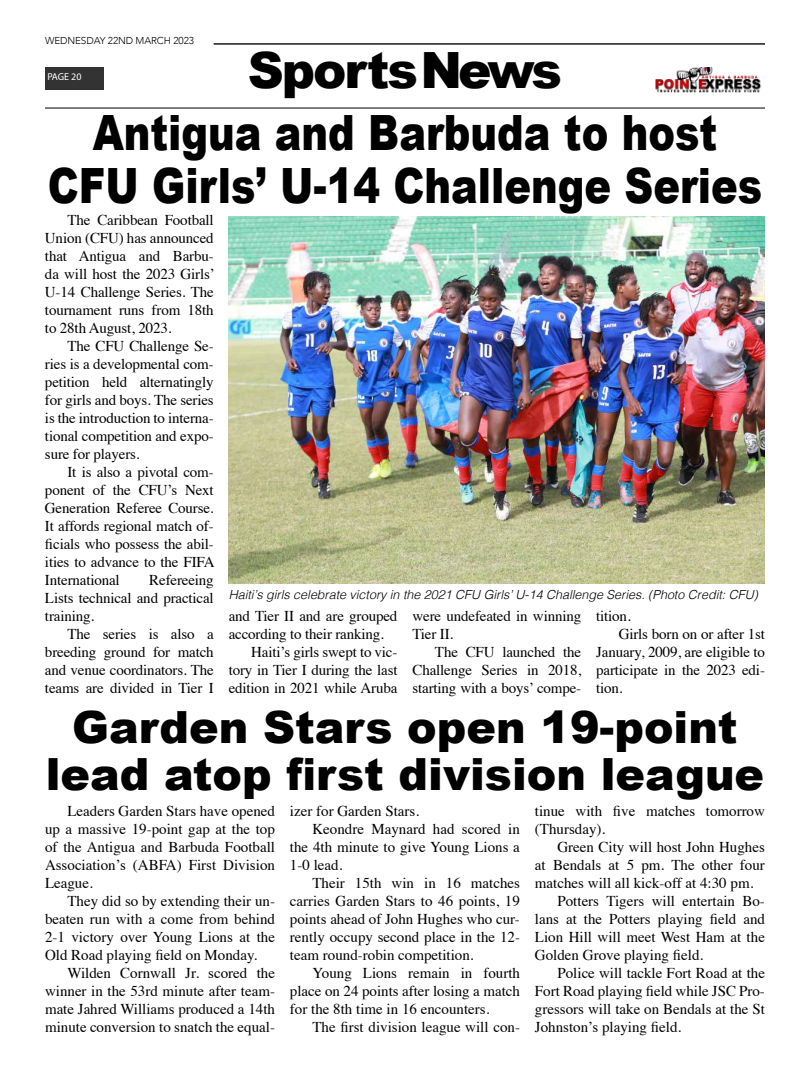
<style>
.page{position:relative;width:810px;height:1080px;background:#fff}
.page>*{position:absolute;margin:0;border:0;box-sizing:border-box;transform-origin:0 0}
.t1{font:900 50px "Arial";letter-spacing:-.04em;color:#000}
.t2{font:900 48.62px/53.2px "Arial";color:#000;text-align:center;scale:.82 1}
.t3{font:900 44.38px/47.5px "Arial";color:#000;text-align:center}
.t4{font:15px/18px "Times";color:#000;text-align:justify}
.t5{font:italic 300 12.5px "Helvetica";color:#000}
.t6{font:300 10px "Avenir";letter-spacing:-.01em;color:#000}
.t7{font:10px "Myriad Pro";letter-spacing:-.005em;color:#fff}
</style>
<div class="page">
<div style="left:45px;top:67px;width:58px;height:22px;background:#333"></div>
<img style="left:656px;top:67px;width:105px;height:25px">
<hr style="left:45px;top:107px;width:720px;height:2px;background:#333">
<hr style="left:214px;top:43px;width:551px;height:2px;background:#333">
<img style="left:229px;top:217px;width:536px;height:367px">
<p class="t6" style="left:45px;top:34px;width:151px">WEDNESDAY 22ND MARCH 2023</p>
<p class="t7" style="left:47px;top:71px;width:36px">PAGE 20</p>
<h1 class="t1" style="left:248px;top:33px;width:316px">SportsNews</h1>
<h2 class="t2" style="left:48px;top:104px;width:873px">Antigua and Barbuda to host<br>CFU Girls’ U-14 Challenge Series</h2>
<p class="t4" style="left:45px;top:210px;width:171px;text-indent:22px">The Caribbean Football Union (CFU) has announced that Antigua and Barbu&shy;da will host the 2023 Girls’ U-14 Challenge Series. The tournament runs from 18th to 28th August, 2023.</p>
<p class="t4" style="left:45px;top:336px;width:170px;text-indent:22px">The CFU Challenge Se&shy;ries is a developmental com&shy;petition held alternatingly for girls and boys. The series is the introduction to interna&shy;tional competition and expo&shy;sure for players.</p>
<p class="t4" style="left:45px;top:462px;width:171px;text-indent:22px">It is also a pivotal com&shy;ponent of the CFU’s Next Generation Referee Course.<br>It affords regional match of&shy;ficials who possess the abil&shy;ities to advance to the FIFA International</p>
<p class="t4" style="left:45px;top:570px;width:170px;text-indent:104px">Refereeing Lists technical and practical training.</p>
<p class="t4" style="left:45px;top:624px;width:170px;text-indent:22px">The series is also a breeding ground for match and venue coordinators. The teams are divided in Tier I</p>
<p class="t5" style="left:229px;top:584px;width:531px">Haiti’s girls celebrate victory in the 2021 CFU Girls’ U-14 Challenge Series. (Photo Credit: CFU)</p>
<p class="t4" style="left:412px;top:606px;width:170px">were undefeated in winning<br>Tier II.</p>
<p class="t4" style="left:412px;top:642px;width:170px;text-indent:22px">The CFU launched the Challenge Series in 2018, starting with a boys’ compe-</p>
<p class="t4" style="left:229px;top:606px;width:170px">and Tier II and are grouped</p>
<p class="t4" style="left:229px;top:624px;width:157px">according to their ranking.</p>
<p class="t4" style="left:251px;top:642px;width:148px">Haiti’s girls swept to vic-</p>
<p class="t4" style="left:229px;top:660px;width:170px">tory in Tier I during the last</p>
<p class="t4" style="left:229px;top:678px;width:170px">edition in 2021 while Aruba</p>
<p class="t4" style="left:596px;top:606px;width:36px">tition.</p>
<p class="t4" style="left:619px;top:624px;width:148px">Girls born on or after 1st</p>
<p class="t4" style="left:596px;top:642px;width:170px">January, 2009, are eligible to</p>
<p class="t4" style="left:596px;top:660px;width:170px">participate in the 2023 edi-</p>
<p class="t4" style="left:596px;top:678px;width:28px">tion.</p>
<h3 class="t3" style="left:46px;top:702px;width:720px">Garden Stars open 19-point lead atop first division league</h3>
<p class="t4" style="left:45px;top:801px;width:232px;text-indent:22px">Leaders Garden Stars have opened up a massive 19-point gap at the top of the Antigua and Barbuda Football Association’s (ABFA) First Division League.</p>
<p class="t4" style="left:45px;top:891px;width:232px;text-indent:22px">They did so by extending their un&shy;beaten run with a come from behind 2-1 victory over Young Lions at the Old Road playing field on Monday.</p>
<p class="t4" style="left:45px;top:963px;width:232px;text-indent:22px">Wilden Cornwall Jr. scored the winner in the 53rd minute after team&shy;mate Jahred Williams produced a 14th minute conversion to snatch the equal-</p>
<p class="t4" style="left:290px;top:801px;width:131px">izer for Garden Stars.</p>
<p class="t4" style="left:312px;top:819px;width:209px">Keondre Maynard had scored in</p>
<p class="t4" style="left:290px;top:837px;width:231px">the 4th minute to give Young Lions a</p>
<p class="t4" style="left:290px;top:855px;width:54px">1-0 lead.</p>
<p class="t4" style="left:312px;top:873px;width:209px">Their 15th win in 16 matches</p>
<p class="t4" style="left:290px;top:891px;width:231px">carries Garden Stars to 46 points, 19</p>
<p class="t4" style="left:290px;top:909px;width:231px">points ahead of John Hughes who cur-</p>
<p class="t4" style="left:290px;top:927px;width:232px">rently occupy second place in the 12-</p>
<p class="t4" style="left:290px;top:945px;width:185px">team round-robin competition.</p>
<p class="t4" style="left:312px;top:963px;width:209px">Young Lions remain in fourth</p>
<p class="t4" style="left:290px;top:981px;width:232px">place on 24 points after losing a match</p>
<p class="t4" style="left:290px;top:999px;width:201px">for the 8th time in 16 encounters.</p>
<p class="t4" style="left:312px;top:1017px;width:209px">The first division league will con-</p>
<p class="t4" style="left:535px;top:801px;width:232px">tinue with five matches tomorrow (Thursday).</p>
<p class="t4" style="left:557px;top:837px;width:209px">Green City will host John Hughes</p>
<p class="t4" style="left:535px;top:855px;width:231px">at Bendals at 5 pm. The other four</p>
<p class="t4" style="left:535px;top:873px;width:220px">matches will all kick-off at 4:30 pm.</p>
<p class="t4" style="left:557px;top:891px;width:209px">Potters Tigers will entertain Bo-</p>
<p class="t4" style="left:535px;top:909px;width:232px">lans at the Potters playing field and</p>
<p class="t4" style="left:535px;top:927px;width:232px">Lion Hill will meet West Ham at the</p>
<p class="t4" style="left:535px;top:945px;width:170px">Golden Grove playing field.</p>
<p class="t4" style="left:557px;top:963px;width:209px">Police will tackle Fort Road at the</p>
<p class="t4" style="left:535px;top:981px;width:232px">Fort Road playing field while JSC Pro-</p>
<p class="t4" style="left:535px;top:999px;width:232px">gressors will take on Bendals at the St</p>
<p class="t4" style="left:535px;top:1017px;width:148px">Johnston’s playing field.</p>
</div>
